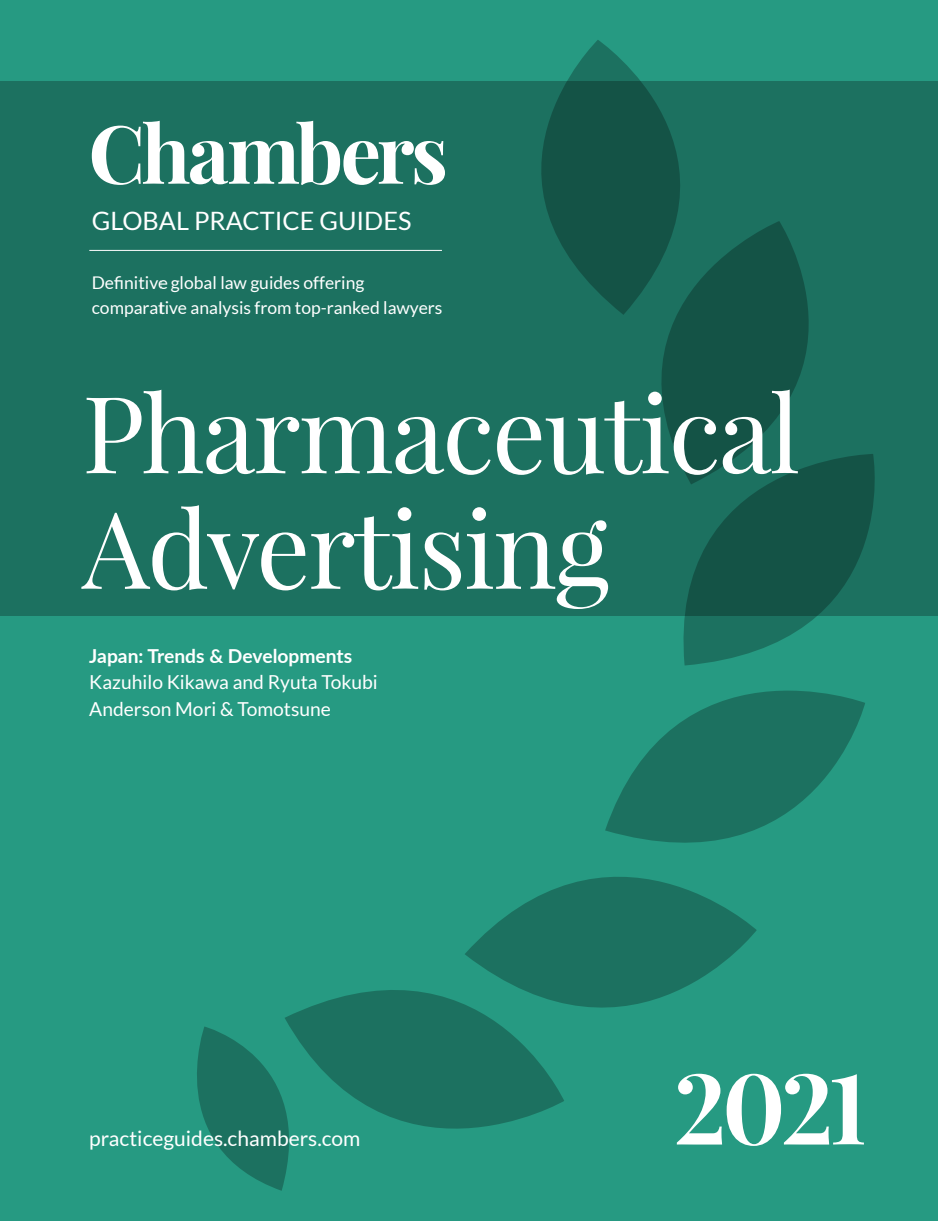
<style>
.page{position:relative;width:938px;height:1221px;background:#fff}
.page>*{position:absolute;margin:0;border:0;box-sizing:border-box;transform-origin:0 0}
.t1{font:106.75px/115.5px "Playfair Display";letter-spacing:-.02em;color:#fff}
.t2{font:700 98px "Playfair Display";color:#fff}
.t3{font:25.38px "Lato";color:#fff}
.t4{font:21px "Lato";color:#fff}
.t5{font:19.25px/26.2px "Lato";color:#fff}
.t6{font:700 19.25px "Lato";color:#fff}
.t7{font:17.5px "Lato";color:#fff}
</style>
<div class="page">
<div style="left:0;top:0;width:938px;height:1220px;background:#269a82"></div>
<div style="left:0;top:81px;width:938px;height:534px;background:#1c7160"></div>
<svg style="left:197px;top:1026px;width:87px;height:164px"></svg>
<svg style="left:541px;top:40px;width:139px;height:243px;fill:#145346"></svg>
<svg style="left:590px;top:221px;width:219px;height:233px;fill:#145346"></svg>
<svg style="left:667px;top:454px;width:209px;height:178px"></svg>
<svg style="left:284px;top:990px;width:280px;height:190px"></svg>
<svg style="left:620px;top:632px;width:245px;height:197px"></svg>
<svg style="left:464px;top:795px;width:292px;height:291px"></svg>
<svg style="left:92px;top:121px;width:353px;height:64px"></svg>
<hr style="left:89px;top:250px;width:353px;height:1px;background:#fff">
<p class="t3" style="left:92px;top:207px;width:321px">GLOBAL PRACTICE GUIDES</p>
<p class="t7" style="left:92px;top:273px;width:274px">Definitive global law guides offering</p>
<p class="t7" style="left:92px;top:297px;width:352px">comparative analysis from top-ranked lawyers</p>
<p class="t1" style="left:82px;top:375px;width:719px">Pharmaceutical<br>Advertising</p>
<p class="t6" style="left:89px;top:642px;width:264px">Japan: Trends &amp; Developments</p>
<p class="t5" style="left:89px;top:669px;width:290px">Kazuhilo Kikawa and Ryuta Tokubi<br>Anderson Mori &amp; Tomotsune</p>
<p class="t4" style="left:89px;top:1126px;width:273px">practiceguides.chambers.com</p>
<p class="t2" style="left:674px;top:1045px;width:195px">2021</p>
</div>
